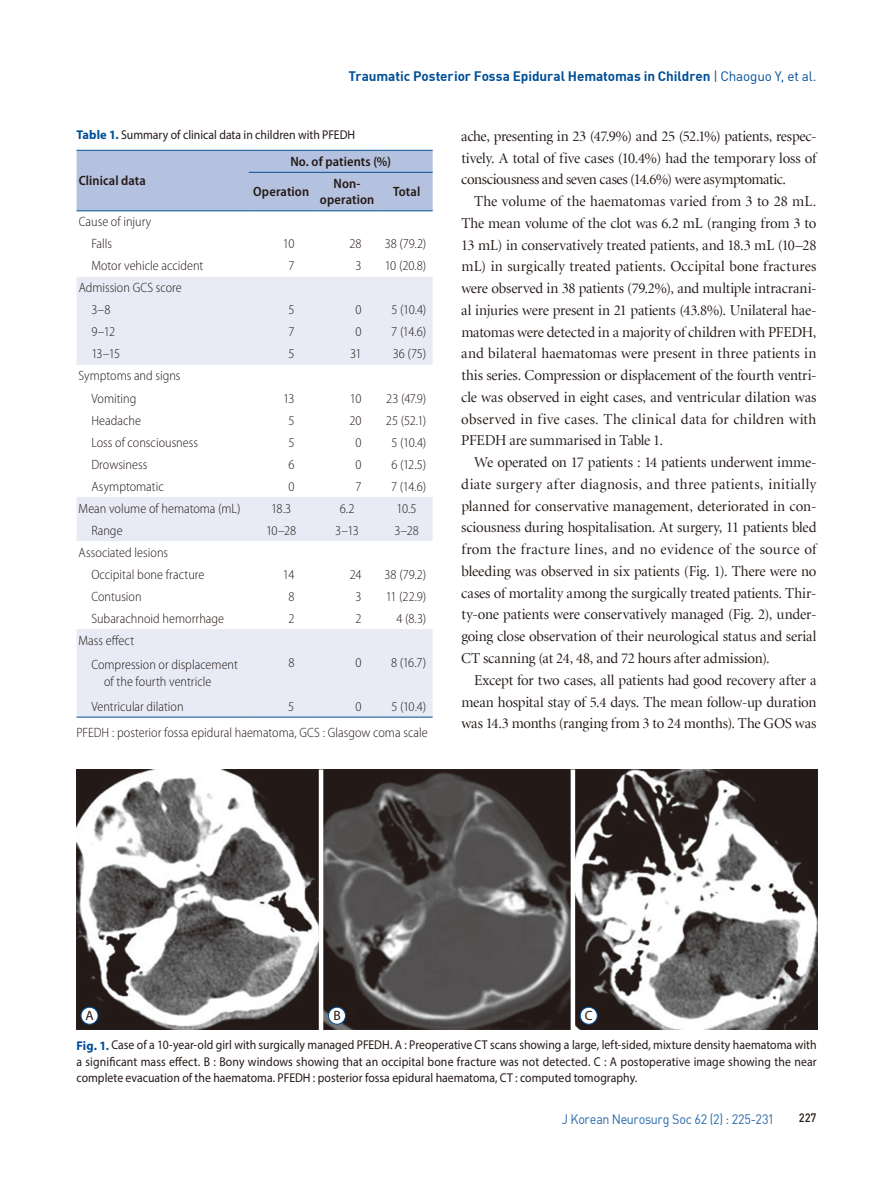
<style>
.page{position:relative;width:893px;height:1191px;background:#fff}
.page>*{position:absolute;margin:0;border:0;box-sizing:border-box;transform-origin:0 0}
.t1{font:15px/21.8px "Minion LT Display";letter-spacing:-.01em;color:#231916;text-align:justify}
.t2{font:300 semi-condensed 13.5px/22px "Myriad Pro";color:#231916}
.t3{font:700 13.5px "DIN";letter-spacing:-.005em;color:#004f97}
.t4{font:600 semi-condensed 13.5px/16.5px "Myriad Pro";letter-spacing:.01em;color:#231916;text-align:center}
.t5{font:13.5px "DIN";letter-spacing:-.02em;color:#2868a9;scale:.93 1}
.t6{font:13.5px "Myriad Pro";color:#231916}
.t7{font:12.75px/16.5px "Myriad Pro";color:#231916;text-align:justify;scale:.92 1}
.t8{font:12px "Dinmed";color:#231916;scale:.93 1}
.s1{font-weight:400}
.s2{font-weight:700;color:#004f97}
</style>
<div class="page">
<div style="left:77px;top:151px;width:356px;height:59px;background:#b5c2df"></div>
<svg style="left:77px;top:277px;width:356px;height:439px"></svg>
<hr style="left:249px;top:172px;width:65px;height:1px;background:#004f97">
<hr style="left:314px;top:172px;width:67px;height:1px;background:#004f97">
<hr style="left:381px;top:172px;width:52px;height:1px;background:#004f97">
<hr style="left:77px;top:716px;width:172px;height:1px;background:#004f97">
<hr style="left:249px;top:716px;width:65px;height:1px;background:#004f97">
<hr style="left:314px;top:716px;width:67px;height:1px;background:#004f97">
<hr style="left:381px;top:716px;width:52px;height:1px;background:#004f97">
<hr style="left:249px;top:150px;width:65px;height:1px;background:#004f97">
<hr style="left:314px;top:150px;width:67px;height:1px;background:#004f97">
<hr style="left:381px;top:150px;width:52px;height:1px;background:#004f97">
<hr style="left:249px;top:210px;width:65px;height:1px;background:#004f97">
<hr style="left:314px;top:210px;width:67px;height:1px;background:#004f97">
<hr style="left:381px;top:210px;width:52px;height:1px;background:#004f97">
<hr style="left:77px;top:150px;width:172px;height:1px;background:#004f97">
<hr style="left:77px;top:210px;width:172px;height:1px;background:#004f97">
<img style="left:77px;top:769px;width:740px;height:261px">
<hr style="left:319px;top:769px;width:4px;height:265px;background:#fff">
<hr style="left:571px;top:769px;width:4px;height:265px;background:#fff">
<div style="left:81px;top:1007px;width:17px;height:17px;background:#fff;border-radius:50%"></div>
<div style="left:81px;top:1007px;width:17px;height:17px;border:1px solid #004f97;border-radius:50%"></div>
<div style="left:328px;top:1007px;width:17px;height:17px;background:#fff;border-radius:50%"></div>
<div style="left:328px;top:1007px;width:18px;height:17px;border:1px solid #004f97;border-radius:50%"></div>
<div style="left:580px;top:1007px;width:17px;height:17px;background:#fff;border-radius:50%"></div>
<div style="left:580px;top:1007px;width:17px;height:17px;border:1px solid #004f97;border-radius:50%"></div>
<p class="t3" style="left:349px;top:68px;width:469px">Traumatic Posterior Fossa Epidural Hematomas in Children <span class="s1">| Chaoguo Y, et al.</span></p>
<p class="t7" style="left:77px;top:126px;width:304px"><span class="s2">Table 1.</span> Summary of clinical data in children with PFEDH</p>
<p class="t4" style="left:79px;top:172px;width:69px">Clinical data</p>
<p class="t4" style="left:290px;top:153px;width:102px">No. of patients (%)</p>
<p class="t4" style="left:253px;top:183px;width:57px">Operation</p>
<p class="t4" style="left:320px;top:175px;width:56px">Non&shy;operation</p>
<p class="t4" style="left:393px;top:183px;width:29px">Total</p>
<p class="t2" style="left:91px;top:211px;width:61px;text-indent:-13px">Cause of injury<br>Falls</p>
<p class="t2" style="left:283px;top:233px;width:13px">10</p>
<p class="t2" style="left:350px;top:233px;width:13px">28</p>
<p class="t2" style="left:385px;top:233px;width:43px">38 (79.2)</p>
<p class="t2" style="left:91px;top:255px;width:113px">Motor vehicle accident</p>
<p class="t2" style="left:288px;top:255px;width:8px">7</p>
<p class="t2" style="left:355px;top:255px;width:8px">3</p>
<p class="t2" style="left:385px;top:255px;width:43px">10 (20.8)</p>
<p class="t2" style="left:91px;top:277px;width:92px;text-indent:-13px">Admission GCS score<br>3–8</p>
<p class="t2" style="left:288px;top:299px;width:8px">5</p>
<p class="t2" style="left:355px;top:299px;width:8px">0</p>
<p class="t2" style="left:391px;top:299px;width:36px">5 (10.4)</p>
<p class="t2" style="left:91px;top:321px;width:25px">9–12</p>
<p class="t2" style="left:288px;top:321px;width:8px">7</p>
<p class="t2" style="left:355px;top:321px;width:8px">0</p>
<p class="t2" style="left:391px;top:321px;width:37px">7 (14.6)</p>
<p class="t2" style="left:91px;top:343px;width:30px">13–15</p>
<p class="t2" style="left:288px;top:343px;width:8px">5</p>
<p class="t2" style="left:350px;top:343px;width:13px">31</p>
<p class="t2" style="left:393px;top:343px;width:35px">36 (75)</p>
<p class="t2" style="left:91px;top:365px;width:91px;text-indent:-13px">Symptoms and signs<br>Vomiting</p>
<p class="t2" style="left:283px;top:387px;width:13px">13</p>
<p class="t2" style="left:350px;top:387px;width:13px">10</p>
<p class="t2" style="left:386px;top:387px;width:41px">23 (47.9)</p>
<p class="t2" style="left:91px;top:409px;width:51px">Headache</p>
<p class="t2" style="left:288px;top:409px;width:8px">5</p>
<p class="t2" style="left:349px;top:409px;width:14px">20</p>
<p class="t2" style="left:386px;top:409px;width:42px">25 (52.1)</p>
<p class="t2" style="left:91px;top:431px;width:108px">Loss of consciousness</p>
<p class="t2" style="left:288px;top:431px;width:8px">5</p>
<p class="t2" style="left:355px;top:431px;width:8px">0</p>
<p class="t2" style="left:391px;top:431px;width:36px">5 (10.4)</p>
<p class="t2" style="left:91px;top:453px;width:57px">Drowsiness</p>
<p class="t2" style="left:288px;top:453px;width:8px">6</p>
<p class="t2" style="left:355px;top:453px;width:8px">0</p>
<p class="t2" style="left:391px;top:453px;width:36px">6 (12.5)</p>
<p class="t2" style="left:91px;top:475px;width:74px">Asymptomatic</p>
<p class="t2" style="left:288px;top:475px;width:8px">0</p>
<p class="t2" style="left:355px;top:475px;width:8px">7</p>
<p class="t2" style="left:391px;top:475px;width:37px">7 (14.6)</p>
<p class="t2" style="left:79px;top:497px;width:163px">Mean volume of hematoma (mL)</p>
<p class="t2" style="left:271px;top:497px;width:22px">18.3</p>
<p class="t2" style="left:340px;top:497px;width:16px">6.2</p>
<p class="t2" style="left:397px;top:497px;width:22px">10.5</p>
<p class="t2" style="left:91px;top:519px;width:33px">Range</p>
<p class="t2" style="left:266px;top:519px;width:32px">10–28</p>
<p class="t2" style="left:335px;top:519px;width:25px">3–13</p>
<p class="t2" style="left:394px;top:519px;width:26px">3–28</p>
<p class="t2" style="left:91px;top:541px;width:115px;text-indent:-13px">Associated lesions<br>Occipital bone fracture</p>
<p class="t2" style="left:283px;top:563px;width:13px">14</p>
<p class="t2" style="left:350px;top:563px;width:13px">24</p>
<p class="t2" style="left:385px;top:563px;width:43px">38 (79.2)</p>
<p class="t2" style="left:91px;top:585px;width:52px">Contusion</p>
<p class="t2" style="left:288px;top:585px;width:8px">8</p>
<p class="t2" style="left:355px;top:585px;width:8px">3</p>
<p class="t2" style="left:386px;top:585px;width:42px">11 (22.9)</p>
<p class="t2" style="left:91px;top:607px;width:134px">Subarachnoid hemorrhage</p>
<p class="t2" style="left:288px;top:607px;width:8px">2</p>
<p class="t2" style="left:355px;top:607px;width:8px">2</p>
<p class="t2" style="left:396px;top:607px;width:31px">4 (8.3)</p>
<p class="t2" style="left:91px;top:627px;width:148px;line-height:24.8px;text-indent:-13px">Mass effect<br>Compression or displacement</p>
<p class="t2" style="left:104px;top:670px;width:109px">of the fourth ventricle</p>
<p class="t2" style="left:288px;top:651px;width:8px">8</p>
<p class="t2" style="left:355px;top:651px;width:8px">0</p>
<p class="t2" style="left:391px;top:651px;width:37px">8 (16.7)</p>
<p class="t2" style="left:91px;top:695px;width:94px">Ventricular dilation</p>
<p class="t2" style="left:288px;top:695px;width:8px">5</p>
<p class="t2" style="left:355px;top:695px;width:8px">0</p>
<p class="t2" style="left:76px;top:692px;width:353px;line-height:26.7px;text-align:right">5 (10.4)<br>PFEDH : posterior fossa epidural haematoma, GCS : Glasgow coma scale</p>
<p class="t1" style="left:461px;top:126px;width:357px">ache, presenting in 23 (47.9%) and 25 (52.1%) patients, respec&shy;tively. A total of five cases (10.4%) had the temporary loss of consciousness and seven cases (14.6%) were asymptomatic.</p>
<p class="t1" style="left:461px;top:191px;width:357px;text-indent:13px">The volume of the haematomas varied from 3 to 28 mL.<br>The mean volume of the clot was 6.2 mL (ranging from 3 to 13 mL) in conservatively treated patients, and 18.3 mL (10–28 mL) in surgically treated patients. Occipital bone fractures were observed in 38 patients (79.2%), and multiple intracrani&shy;al injuries were present in 21 patients (43.8%). Unilateral hae&shy;matomas were detected in a majority of children with PFEDH, and bilateral haematomas were present in three patients in this series. Compression or displacement of the fourth ventri&shy;cle was observed in eight cases, and ventricular dilation was observed in five cases. The clinical data for children with PFEDH are summarised in Table 1.</p>
<p class="t1" style="left:461px;top:452px;width:357px;text-indent:13px">We operated on 17 patients : 14 patients underwent imme&shy;diate surgery after diagnosis, and three patients, initially planned for conservative management, deteriorated in con&shy;sciousness during hospitalisation. At surgery, 11 patients bled from the fracture lines, and no evidence of the source of bleeding was observed in six patients (Fig. 1). There were no cases of mortality among the surgically treated patients. Thir&shy;ty-one patients were conservatively managed (Fig. 2), under&shy;going close observation of their neurological status and serial CT scanning (at 24, 48, and 72 hours after admission).</p>
<p class="t1" style="left:461px;top:669px;width:357px;text-indent:13px">Except for two cases, all patients had good recovery after a mean hospital stay of 5.4 days. The mean follow-up duration was 14.3 months (ranging from 3 to 24 months). The GOS was</p>
<p class="t6" style="left:85px;top:1007px;width:10px">A</p>
<p class="t6" style="left:333px;top:1007px;width:9px">b</p>
<p class="t6" style="left:585px;top:1007px;width:9px">c</p>
<p class="t7" style="left:77px;top:1036px;width:806px"><span class="s2">Fig. 1.</span> case of a 10-year-old girl with surgically managed PFEDH. A : Preoperative cT scans showing a large, left-sided, mixture density haematoma with a significant mass effect. b : bony windows showing that an occipital bone fracture was not detected. c : A postoperative image showing the near complete evacuation of the haematoma. PFEDH : posterior fossa epidural haematoma, cT : computed tomography.</p>
<p class="t5" style="left:562px;top:1110px;width:230px">J Korean Neurosurg Soc 62 (2) : 225-231</p>
<p class="t8" style="left:799px;top:1109px;width:20px">227</p>
</div>
